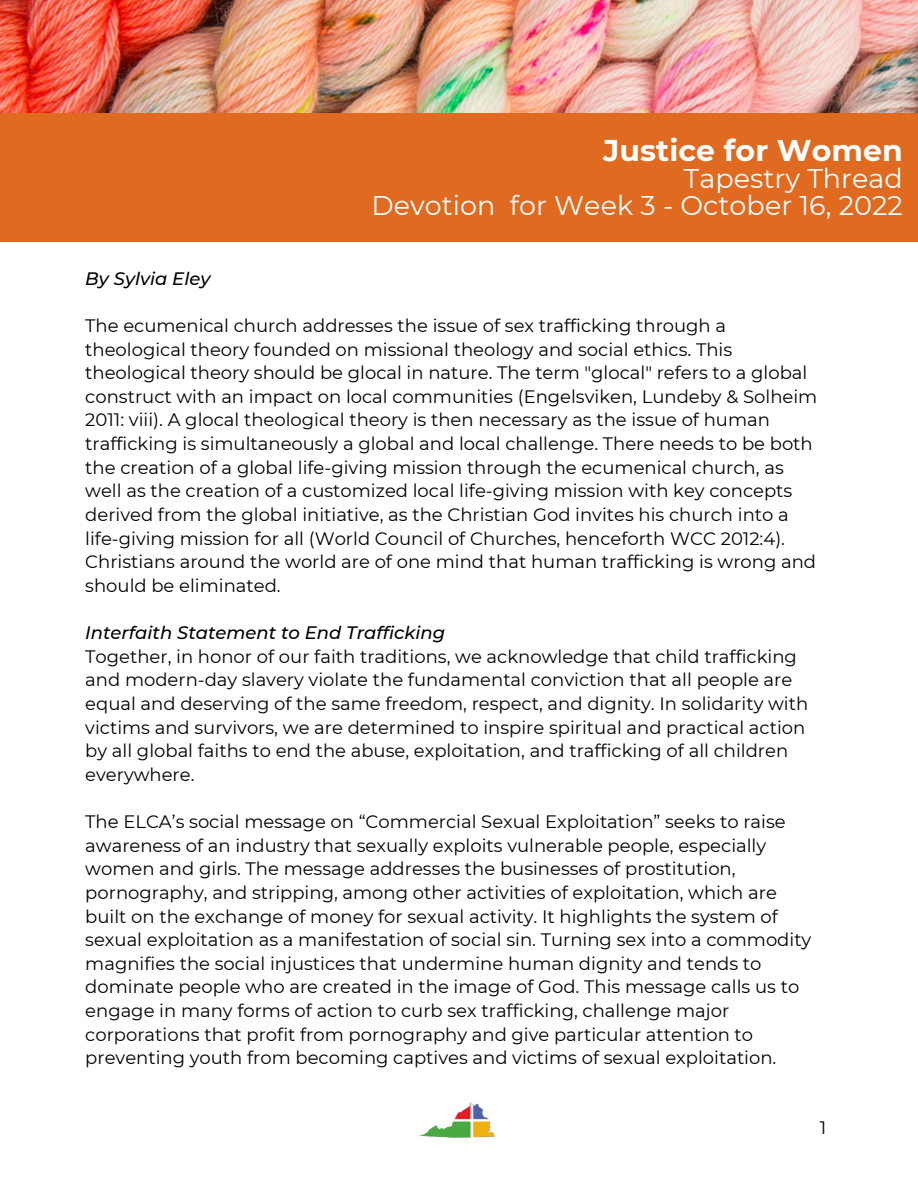
<style>
.page{position:relative;width:918px;height:1188px;background:#fff}
.page>*{position:absolute;margin:0;border:0;box-sizing:border-box;transform-origin:0 0}
.t1{font:700 30px "Montserrat";letter-spacing:.005em;color:#fff}
.t2{font:27px/27px "Montserrat";letter-spacing:.005em;color:#fff;text-align:right}
.t3{font:18px/23.7px "Montserrat";color:#000}
.t4{font:italic 500 18px "Montserrat";color:#000}
</style>
<div class="page">
<img style="left:0;top:0;width:918px;height:114px">
<div style="left:0;top:114px;width:918px;height:128px;background:#df6a20"></div>
<img style="left:419px;top:1102px;width:76px;height:36px">
<h1 class="t1" style="left:603px;top:132px;width:301px">Justice for Women</h1>
<h2 class="t2" style="left:371px;top:165px;width:533px">Tapestry Thread<br>Devotion for Week 3 - October 16, 2022</h2>
<p class="t4" style="left:85px;top:267px;width:127px">By Sylvia Eley</p>
<p class="t3" style="left:85px;top:314px;width:734px">The ecumenical church addresses the issue of sex trafficking through a theological theory founded on missional theology and social ethics. This theological theory should be glocal in nature. The term "glocal" refers to a global construct with an impact on local communities (Engelsviken, Lundeby &amp; Solheim 2011: viii). A glocal theological theory is then necessary as the issue of human trafficking is simultaneously a global and local challenge. There needs to be both the creation of a global life-giving mission through the ecumenical church, as well as the creation of a customized local life-giving mission with key concepts derived from the global initiative, as the Christian God invites his church into a life-giving mission for all (World Council of Churches, henceforth WCC 2012:4).<br>Christians around the world are of one mind that human trafficking is wrong and should be eliminated.</p>
<p class="t4" style="left:85px;top:622px;width:361px">Interfaith Statement to End Trafficking</p>
<p class="t3" style="left:85px;top:644px;width:725px">Together, in honor of our faith traditions, we acknowledge that child trafficking and modern-day slavery violate the fundamental conviction that all people are equal and deserving of the same freedom, respect, and dignity. In solidarity with victims and survivors, we are determined to inspire spiritual and practical action by all global faiths to end the abuse, exploitation, and trafficking of all children everywhere.</p>
<p class="t3" style="left:85px;top:810px;width:728px">The ELCA’s social message on “Commercial Sexual Exploitation” seeks to raise awareness of an industry that sexually exploits vulnerable people, especially women and girls. The message addresses the businesses of prostitution, pornography, and stripping, among other activities of exploitation, which are built on the exchange of money for sexual activity. It highlights the system of sexual exploitation as a manifestation of social sin. Turning sex into a commodity magnifies the social injustices that undermine human dignity and tends to dominate people who are created in the image of God. This message calls us to engage in many forms of action to curb sex trafficking, challenge major corporations that profit from pornography and give particular attention to preventing youth from becoming captives and victims of sexual exploitation.</p>
<p class="t3" style="left:820px;top:1116px;width:8px">1</p>
</div>
